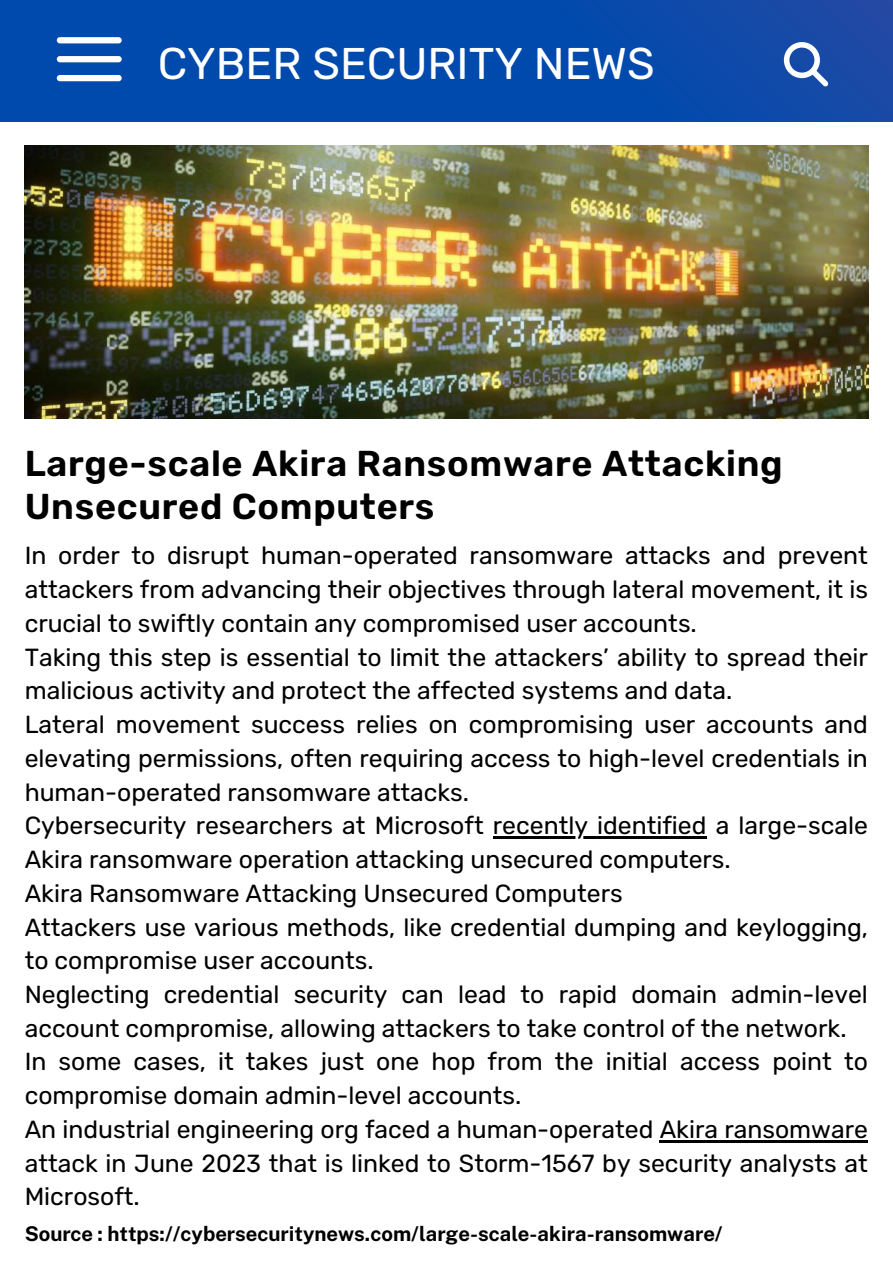
<style>
.page{position:relative;width:893px;height:1264px;background:#fff}
.page>*{position:absolute;margin:0;border:0;box-sizing:border-box;transform-origin:0 0}
.t1{font:44.4px "Rubik";color:#fff}
.t2{font:600 36px/42.8px "Rubik";letter-spacing:.02em;color:#000}
.t3{font:24.75px/33.8px "Rubik";color:#000}
.t4{font:700 20.4px "Public Sans";color:#000}
</style>
<div class="page">
<img style="left:25px;top:145px;width:843px;height:273px">
<div style="left:0;top:0;width:892px;height:121px;background:linear-gradient(to right,#004aaf,#114aa8)"></div>
<div style="left:57px;top:37px;width:65px;height:6px;background:#fff;border-radius:3px"></div>
<div style="left:57px;top:56px;width:65px;height:6px;background:#fff;border-radius:3px"></div>
<div style="left:57px;top:75px;width:65px;height:6px;background:#fff;border-radius:3px"></div>
<svg style="left:783px;top:42px;width:45px;height:45px"></svg>
<hr style="left:493px;top:836px;width:213px;height:2px;background:#000">
<hr style="left:659px;top:1140px;width:208px;height:2px;background:#000">
<h1 class="t1" style="left:158px;top:37px;width:498px">CYBER SECURITY NEWS</h1>
<h2 class="t2" style="left:25px;top:442px;width:759px">Large-scale Akira Ransomware Attacking<br>Unsecured Computers</h2>
<p class="t3" style="left:25px;top:539px;width:844px">In order to disrupt human-operated ransomware attacks and prevent attackers from advancing their objectives through lateral movement, it is crucial to swiftly contain any compromised user accounts.<br>Taking this step is essential to limit the attackers’ ability to spread their malicious activity and protect the affected systems and data.<br>Lateral movement success relies on compromising user accounts and elevating permissions, often requiring access to high-level credentials in human-operated ransomware attacks.<br>Cybersecurity researchers at Microsoft recently identified a large-scale Akira ransomware operation attacking unsecured computers.<br>Akira Ransomware Attacking Unsecured Computers<br>Attackers use various methods, like credential dumping and keylogging, to compromise user accounts.<br>Neglecting credential security can lead to rapid domain admin-level account compromise, allowing attackers to take control of the network.<br>In some cases, it takes just one hop from the initial access point to compromise domain admin-level accounts.<br>An industrial engineering org faced a human-operated Akira ransomware attack in June 2023 that is linked to Storm-1567 by security analysts at Microsoft.</p>
<p class="t4" style="left:25px;top:1221px;width:699px">Source : https://cybersecuritynews.com/large-scale-akira-ransomware/</p>
</div>
